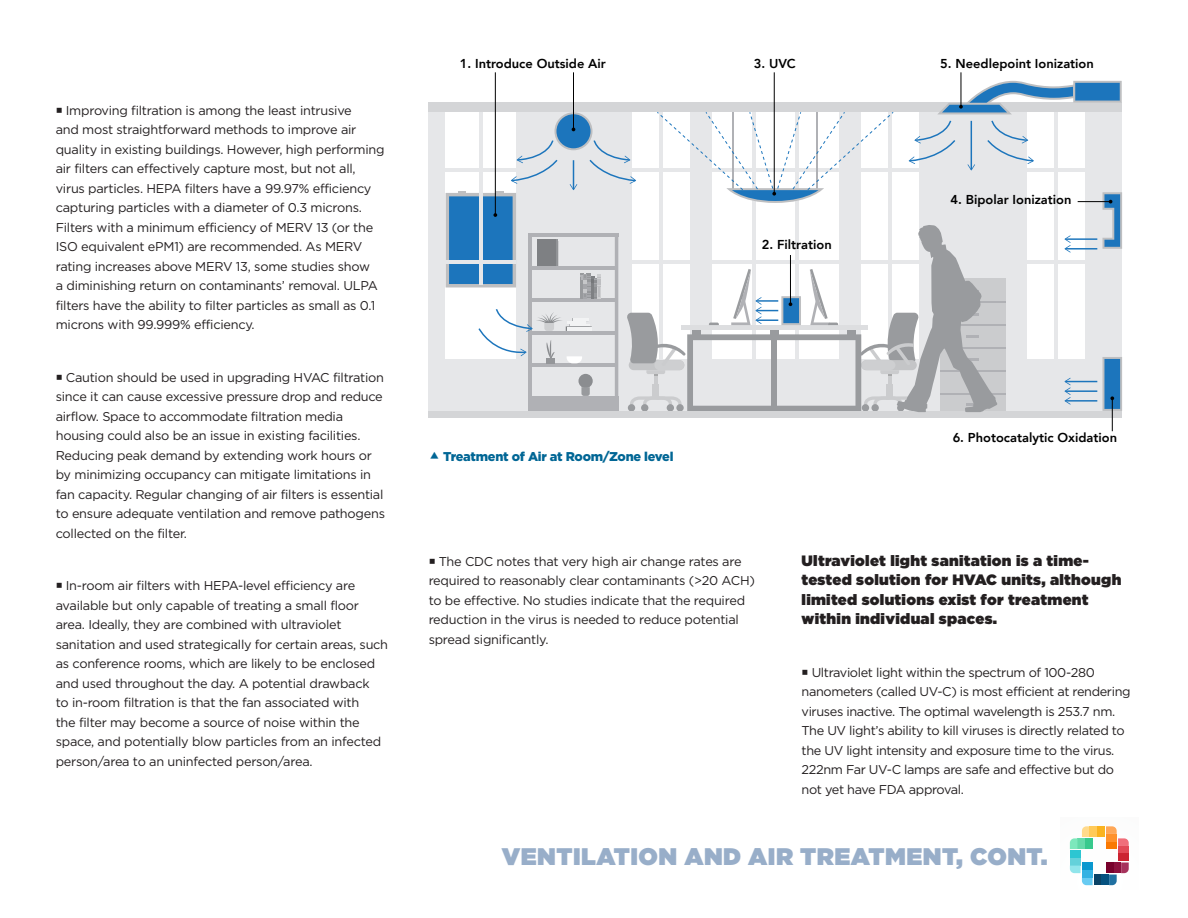
<style>
.page{position:relative;width:1188px;height:918px;background:#fff}
.page>*{position:absolute;margin:0;border:0;box-sizing:border-box;transform-origin:0 0}
.Body_Copy{font:900 24px "Gotham";letter-spacing:.02em;color:#98aec9}
.Body_Copy-2{font:900 15px/19.5px "Gotham";letter-spacing:.02em;color:#231f20}
.t1{font:800 12.9px "Avenir";color:#000}
.Body_Copy-3{font:12.75px/19.5px "Gotham";letter-spacing:-.02em;color:#231f20}
.Body_Copy-4{font:900 12.75px "Gotham";letter-spacing:-.02em;color:#016695}
</style>
<div class="page">
<div style="left:429px;top:102px;width:693px;height:310px;background:#e6e7e9"></div>
<div style="left:429px;top:412px;width:693px;height:6px;background:#d4d5d7"></div>
<div style="left:429px;top:102px;width:693px;height:10px;background:#d4d5d7"></div>
<hr style="left:1112px;top:398px;width:1px;height:33px;background:#000">
<hr style="left:573px;top:72px;width:1px;height:58px;background:#000">
<hr style="left:774px;top:72px;width:1px;height:122px;background:#000">
<hr style="left:960px;top:72px;width:1px;height:35px;background:#000">
<hr style="left:495px;top:72px;width:1px;height:143px;background:#000">
<svg style="left:446px;top:81px;width:676px;height:331px"></svg>
<div style="left:1090px;top:826px;width:7px;height:11px;background:#ffca59"></div>
<div style="left:1097px;top:826px;width:8px;height:11px;background:#fab320"></div>
<svg style="left:1070px;top:826px;width:20px;height:23px"></svg>
<div style="left:1085px;top:838px;width:8px;height:11px;background:#38c98d"></div>
<div style="left:1070px;top:858px;width:11px;height:8px;background:#64d1da"></div>
<div style="left:1070px;top:850px;width:11px;height:8px;background:#2cc6d2"></div>
<svg style="left:1070px;top:866px;width:23px;height:19px"></svg>
<div style="left:1082px;top:870px;width:11px;height:8px;background:#34b2e3"></div>
<div style="left:1082px;top:862px;width:11px;height:8px;background:#0a98cf"></div>
<div style="left:1094px;top:875px;width:8px;height:10px;background:#0a4366"></div>
<div style="left:1102px;top:875px;width:7px;height:10px;background:#065280"></div>
<svg style="left:1109px;top:863px;width:20px;height:22px"></svg>
<div style="left:1114px;top:862px;width:7px;height:11px;background:#8c103d"></div>
<div style="left:1106px;top:862px;width:8px;height:11px;background:#78012c"></div>
<div style="left:1118px;top:846px;width:11px;height:8px;background:#e24956"></div>
<div style="left:1118px;top:854px;width:11px;height:7px;background:#cc2331"></div>
<svg style="left:1106px;top:826px;width:23px;height:20px"></svg>
<div style="left:1106px;top:841px;width:11px;height:8px;background:#fa7902"></div>
<div style="left:1106px;top:834px;width:11px;height:7px;background:#ff912b"></div>
<p class="Body_Copy-3" style="left:56px;top:100px;width:330px">○ Improving filtration is among the least intrusive<br>and most straightforward methods to improve air quality in existing buildings. However, high performing air filters can effectively capture most, but not all, virus particles. HEPA filters have a 99.97% efficiency capturing particles with a diameter of 0.3 microns.<br>Filters with a minimum efficiency of MERV 13 (or the ISO equivalent ePM1) are recommended. As MERV rating increases above MERV 13, some studies show<br>a diminishing return on contaminants’ removal. ULPA filters have the ability to filter particles as small as 0.1 microns with 99.999% efficiency.</p>
<p class="Body_Copy-3" style="left:56px;top:367px;width:331px">○ Caution should be used in upgrading HVAC filtration since it can cause excessive pressure drop and reduce airflow. Space to accommodate filtration media housing could also be an issue in existing facilities.<br>Reducing peak demand by extending work hours or by minimizing occupancy can mitigate limitations in fan capacity. Regular changing of air filters is essential to ensure adequate ventilation and remove pathogens collected on the filter.</p>
<p class="Body_Copy-3" style="left:56px;top:576px;width:334px">○ In-room air filters with HEPA-level efficiency are available but only capable of treating a small floor area. Ideally, they are combined with ultraviolet sanitation and used strategically for certain areas, such as conference rooms, which are likely to be enclosed and used throughout the day. A potential drawback<br>to in-room filtration is that the fan associated with<br>the filter may become a source of noise within the space, and potentially blow particles from an infected person/area to an uninfected person/area.</p>
<p class="t1" style="left:460px;top:54px;width:148px">1. Introduce Outside Air</p>
<p class="t1" style="left:754px;top:54px;width:43px">3. UVC</p>
<p class="t1" style="left:940px;top:54px;width:155px">5. Needlepoint Ionization</p>
<p class="Body_Copy-4" style="left:443px;top:447px;width:232px">Treatment of Air at Room/Zone level</p>
<p class="t1" style="left:762px;top:234px;width:71px">2. Filtration</p>
<p class="t1" style="left:951px;top:189px;width:122px">4. Bipolar Ionization</p>
<p class="t1" style="left:953px;top:428px;width:166px">6. Photocatalytic Oxidation</p>
<p class="Body_Copy-3" style="left:429px;top:551px;width:328px">○ The CDC notes that very high air change rates are required to reasonably clear contaminants (&gt;20 ACH) to be effective. No studies indicate that the required reduction in the virus is needed to reduce potential spread significantly.</p>
<p class="Body_Copy-2" style="left:802px;top:550px;width:321px">Ultraviolet light sanitation is a time&shy;tested solution for HVAC units, although limited solutions exist for treatment within individual spaces.</p>
<p class="Body_Copy-3" style="left:802px;top:662px;width:331px">○ Ultraviolet light within the spectrum of 100-280 nanometers (called UV-C) is most efficient at rendering viruses inactive. The optimal wavelength is 253.7 nm.<br>The UV light’s ability to kill viruses is directly related to the UV light intensity and exposure time to the virus.<br>222nm Far UV-C lamps are safe and effective but do not yet have FDA approval.</p>
<p class="Body_Copy" style="left:502px;top:839px;width:547px">VENTILATION AND AIR TREATMENT, CONT.</p>
</div>
